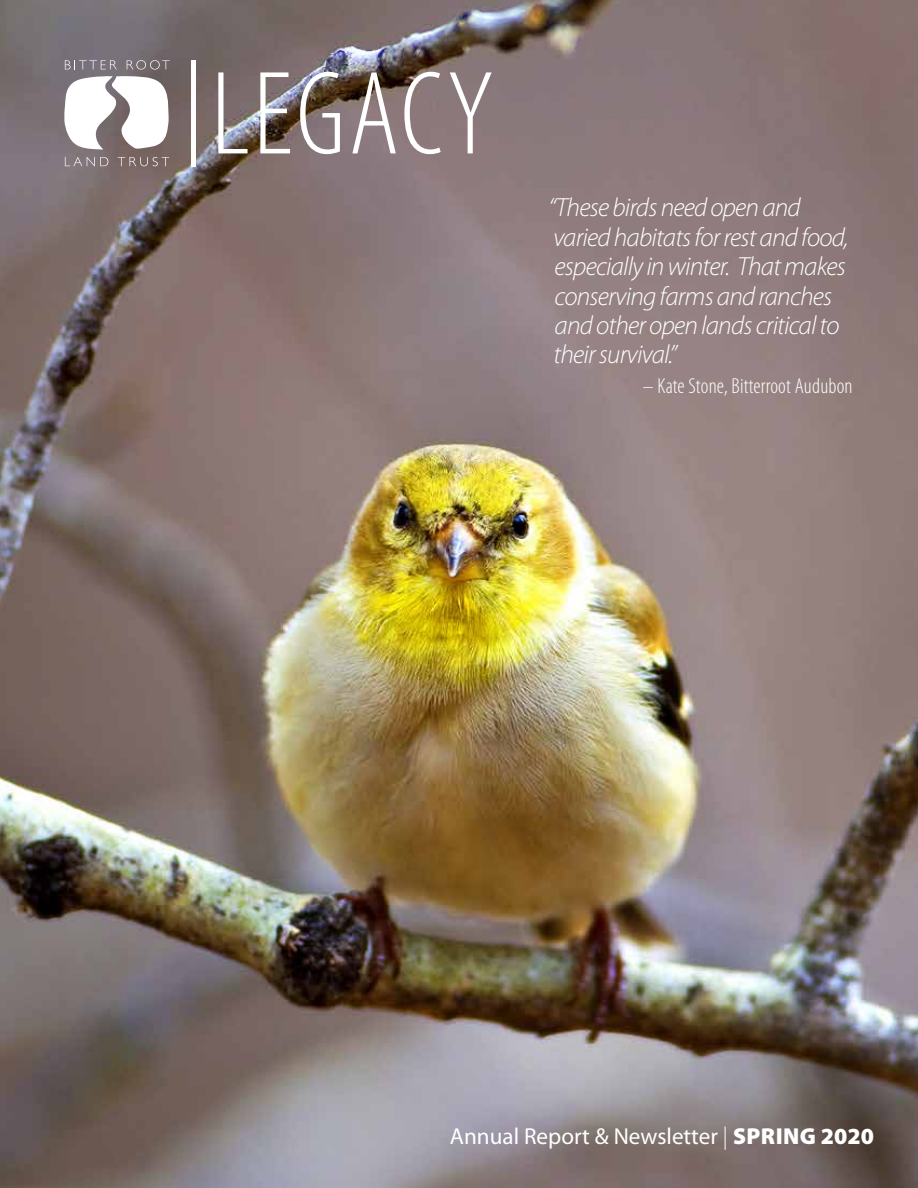
<style>
.page{position:relative;width:918px;height:1188px;background:#fff}
.page>*{position:absolute;margin:0;border:0;box-sizing:border-box;transform-origin:0 0}
.t1{font:italic 300 26.25px/29.4px "Myriad Pro";letter-spacing:-.03em;color:#fff}
.t2{font:23.1px "Myriad Pro";color:#fff}
.t3{font:300 condensed 21.75px "Myriad Pro";letter-spacing:.01em;color:#fff}
.s1{font-weight:300}
.s2{font-weight:900}
</style>
<div class="page">
<img style="left:0;top:0;width:918px;height:1188px">
<svg style="left:65px;top:60px;width:52px;height:9px"></svg>
<svg style="left:127px;top:60px;width:43px;height:10px"></svg>
<svg style="left:65px;top:157px;width:43px;height:9px"></svg>
<svg style="left:118px;top:157px;width:51px;height:9px"></svg>
<svg style="left:64px;top:76px;width:105px;height:74px"></svg>
<svg style="left:218px;top:72px;width:274px;height:82px"></svg>
<hr style="left:192px;top:60px;width:4px;height:106px;background:#fff">
<p class="t1" style="left:548px;top:193px;width:302px">“These birds need open and varied habitats for rest and food, especially in winter. That makes conserving farms and ranches and other open lands critical to their survival.”</p>
<p class="t3" style="left:643px;top:373px;width:211px">– Kate Stone, Bitterroot Audubon</p>
<p class="t2" style="left:450px;top:1122px;width:425px">Annual Report &amp; Newsletter <span class="s1">|</span> <span class="s2">SPRING 2020</span></p>
</div>
